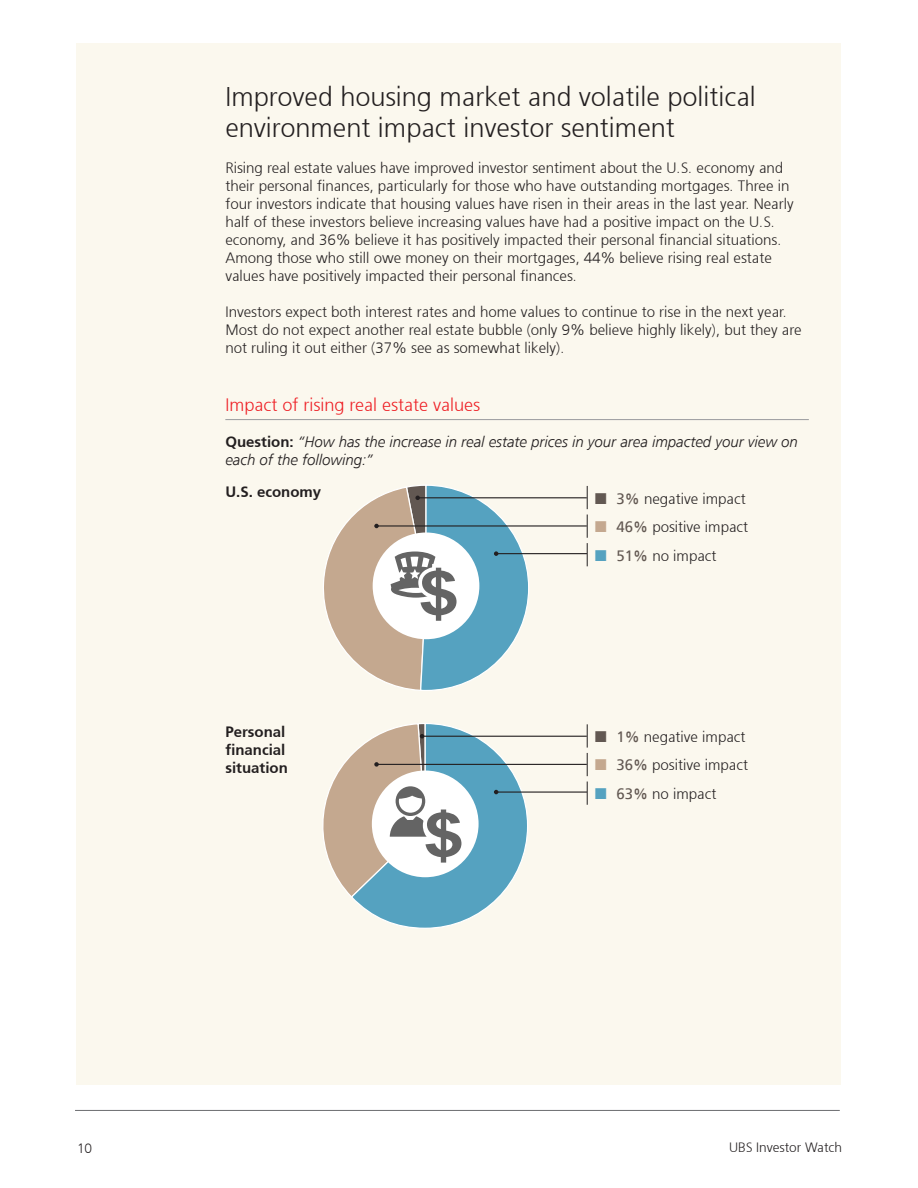
<style>
.page{position:relative;width:918px;height:1188px;background:#fff}
.page>*{position:absolute;margin:0;border:0;box-sizing:border-box;transform-origin:0 0}
.t1{font:300 27px/31.5px "Frutiger 45";color:#231f20}
.t2{font:300 18px "Frutiger 45";color:#ee1d23}
.t3{font:300 15px/18px "Frutiger 45";color:#231f20}
.t4{font:italic 300 15px/18px "Frutiger 45";color:#231f20}
.t5{font:300 15px "Frutiger 45";color:#231f20}
.t6{font:300 13.5px "Frutiger 45";color:#231f20}
.s1{font-style:normal}
.s2{font-family:"Monotype Sorts";font-weight:400;color:#625852}
.s3{font-family:"Frutiger 55 Roman";font-weight:400;color:#625852}
.s4{font-family:"Monotype Sorts";font-weight:400;color:#c4a88f}
.s5{font-family:"Monotype Sorts";font-weight:400;color:#55a2c0}
</style>
<div class="page">
<hr style="left:75px;top:1110px;width:765px;height:1px;background:#6c6d70">
<div style="left:77px;top:43px;width:764px;height:1042px;background:#fbf8ee"></div>
<hr style="left:225px;top:419px;width:584px;height:1px;background:#999b9e">
<hr style="left:418px;top:497px;width:169px;height:1px;background:#231f20">
<svg style="left:587px;top:486px;width:1px;height:23px"></svg>
<hr style="left:422px;top:736px;width:165px;height:1px;background:#231f20">
<hr style="left:377px;top:525px;width:210px;height:2px;background:#231f20">
<hr style="left:377px;top:764px;width:210px;height:1px;background:#231f20">
<svg style="left:587px;top:724px;width:1px;height:52px"></svg>
<hr style="left:496px;top:553px;width:91px;height:1px;background:#231f20">
<svg style="left:587px;top:515px;width:1px;height:51px"></svg>
<hr style="left:496px;top:792px;width:91px;height:1px;background:#231f20">
<svg style="left:587px;top:782px;width:1px;height:23px"></svg>
<svg style="left:323px;top:485px;width:206px;height:206px"></svg>
<svg style="left:323px;top:723px;width:205px;height:206px"></svg>
<p class="t1" style="left:225px;top:80px;width:532px">Improved housing market and volatile political environment impact investor sentiment</p>
<p class="t3" style="left:225px;top:159px;width:570px">Rising real estate values have improved investor sentiment about the U.S. economy and their personal finances, particularly for those who have outstanding mortgages. Three in four investors indicate that housing values have risen in their areas in the last year. Nearly half of these investors believe increasing values have had a positive impact on the U.S. economy, and 36% believe it has positively impacted their personal financial situations.<br>Among those who still owe money on their mortgages, 44% believe rising real estate values have positively impacted their personal finances.</p>
<p class="t3" style="left:225px;top:303px;width:578px">Investors expect both interest rates and home values to continue to rise in the next year.<br>Most do not expect another real estate bubble (only 9% believe highly likely), but they are not ruling it out either (37% see as somewhat likely).</p>
<p class="t2" style="left:225px;top:394px;width:256px">Impact of rising real estate values</p>
<p class="t4" style="left:225px;top:433px;width:574px"><span class="s1">Question:</span> “How has the increase in real estate prices in your area impacted your view on each of the following:”</p>
<p class="t3" style="left:595px;top:489px;width:152px"><span class="s2">N</span> <span class="s3">3%</span> negative impact</p>
<p class="t3" style="left:595px;top:518px;width:154px"><span class="s4">N</span> <span class="s3">46%</span> positive impact</p>
<p class="t3" style="left:595px;top:546px;width:123px"><span class="s5">N</span> <span class="s3">51%</span> no impact</p>
<p class="t5" style="left:225px;top:483px;width:97px">U.S. economy</p>
<p class="t5" style="left:225px;top:723px;width:62px">Personal</p>
<p class="t5" style="left:225px;top:741px;width:62px">financial</p>
<p class="t5" style="left:225px;top:759px;width:64px">situation</p>
<p class="t3" style="left:595px;top:728px;width:152px"><span class="s2">N</span> <span class="s3">1%</span> negative impact</p>
<p class="t3" style="left:595px;top:756px;width:154px"><span class="s4">N</span> <span class="s3">36%</span> positive impact</p>
<p class="t3" style="left:595px;top:785px;width:123px"><span class="s5">N</span> <span class="s3">63%</span> no impact</p>
<p class="t6" style="left:77px;top:1140px;width:17px">10</p>
<p class="t6" style="left:729px;top:1139px;width:114px">UBS Investor Watch</p>
</div>
